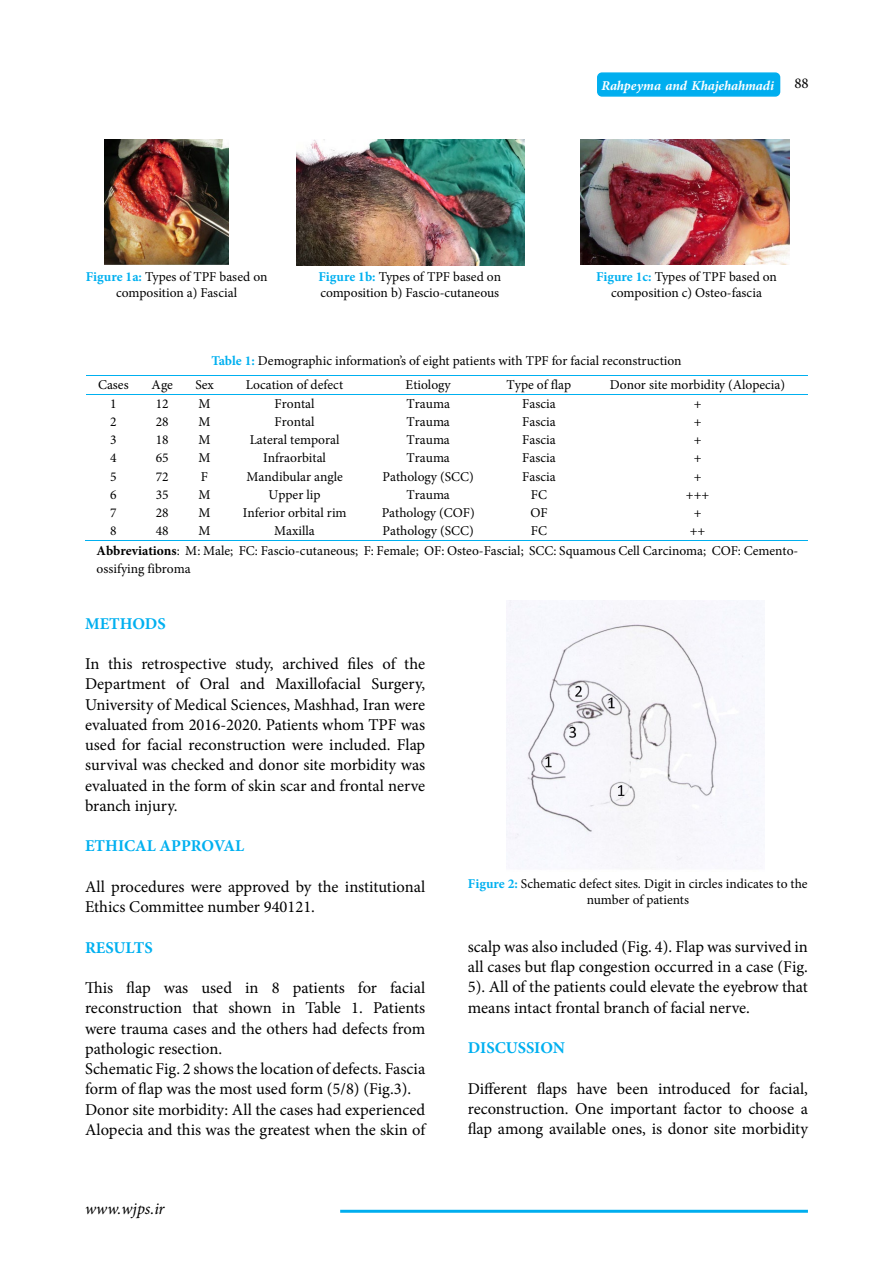
<style>
.page{position:relative;width:893px;height:1263px;background:#fff}
.page>*{position:absolute;margin:0;border:0;box-sizing:border-box;transform-origin:0 0}
.t1{font:16.5px/20.2px "Minion Pro";color:#000;text-align:justify}
.t2{font:700 16.5px "Minion Pro";color:#00b0f0}
.t3{font:italic 16.5px "Minion Pro";letter-spacing:.005em;color:#000}
.t4{font:15px "Minion Pro";color:#000}
.t5{font:13.5px/16.2px "Minion Pro";color:#000;text-align:center}
.t6{font:italic 700 13.5px "Minion Pro";letter-spacing:-.005em;color:#fff}
.s1{font-weight:700;color:#00b0f0}
.s2{font-weight:700}
</style>
<div class="page">
<div style="left:598px;top:73px;width:181px;height:23px;background:#00aeef;border-radius:4px"></div>
<div style="left:597px;top:72px;width:183px;height:25px;border:2px solid #00aeef;border-radius:4px"></div>
<hr style="left:340px;top:1210px;width:468px;height:3px;background:#00aeef">
<img style="left:104px;top:139px;width:125px;height:125px">
<img style="left:297px;top:139px;width:228px;height:126px">
<img style="left:580px;top:139px;width:209px;height:125px">
<hr style="left:86px;top:375px;width:55px;height:1px;background:#00b0f0">
<hr style="left:141px;top:375px;width:43px;height:1px;background:#00b0f0">
<hr style="left:185px;top:375px;width:40px;height:1px;background:#00b0f0">
<hr style="left:225px;top:375px;width:140px;height:1px;background:#00b0f0">
<hr style="left:365px;top:375px;width:127px;height:1px;background:#00b0f0">
<hr style="left:493px;top:375px;width:93px;height:1px;background:#00b0f0">
<hr style="left:587px;top:375px;width:221px;height:1px;background:#00b0f0">
<hr style="left:86px;top:394px;width:55px;height:1px;background:#00b0f0">
<hr style="left:141px;top:394px;width:43px;height:1px;background:#00b0f0">
<hr style="left:185px;top:394px;width:40px;height:1px;background:#00b0f0">
<hr style="left:225px;top:394px;width:140px;height:1px;background:#00b0f0">
<hr style="left:365px;top:394px;width:127px;height:1px;background:#00b0f0">
<hr style="left:493px;top:394px;width:93px;height:1px;background:#00b0f0">
<hr style="left:587px;top:394px;width:221px;height:1px;background:#00b0f0">
<hr style="left:85px;top:540px;width:56px;height:1px;background:#00b0f0">
<hr style="left:140px;top:540px;width:44px;height:1px;background:#00b0f0">
<hr style="left:184px;top:540px;width:41px;height:1px;background:#00b0f0">
<hr style="left:224px;top:540px;width:141px;height:1px;background:#00b0f0">
<hr style="left:364px;top:540px;width:128px;height:1px;background:#00b0f0">
<hr style="left:492px;top:540px;width:94px;height:1px;background:#00b0f0">
<hr style="left:586px;top:540px;width:222px;height:1px;background:#00b0f0">
<img style="left:507px;top:600px;width:257px;height:268px">
<p class="t6" style="left:601px;top:76px;width:174px">Rahpeyma and Khajehahmadi</p>
<p class="t4" style="left:794px;top:74px;width:16px">88</p>
<p class="t5" style="left:86px;top:268px;width:183px"><span class="s1">Figure 1a:</span> Types of TPF based on composition a) Fascial</p>
<p class="t5" style="left:319px;top:268px;width:184px;text-align:left"><span class="s1">Figure 1b:</span> Types of TPF based on composition b) Fascio-cutaneous</p>
<p class="t5" style="left:596px;top:268px;width:182px"><span class="s1">Figure 1c:</span> Types of TPF based on composition c) Osteo-fascia</p>
<p class="t5" style="left:211px;top:353px;width:472px"><span class="s1">Table 1:</span> Demographic information’s of eight patients with TPF for facial reconstruction</p>
<p class="t5" style="left:98px;top:376px;width:32px">Cases</p>
<p class="t5" style="left:152px;top:376px;width:23px">Age</p>
<p class="t5" style="left:195px;top:376px;width:20px">Sex</p>
<p class="t5" style="left:246px;top:376px;width:99px">Location of defect</p>
<p class="t5" style="left:406px;top:376px;width:47px">Etiology</p>
<p class="t5" style="left:507px;top:376px;width:66px">Type of flap</p>
<p class="t5" style="left:610px;top:376px;width:177px">Donor site morbidity (Alopecia)</p>
<p class="t5" style="left:110px;top:395px;width:8px">1</p>
<p class="t5" style="left:156px;top:395px;width:14px">12</p>
<p class="t5" style="left:199px;top:395px;width:14px">M</p>
<p class="t5" style="left:275px;top:395px;width:41px">Frontal</p>
<p class="t5" style="left:407px;top:395px;width:45px">Trauma</p>
<p class="t5" style="left:522px;top:395px;width:35px">Fascia</p>
<p class="t5" style="left:694px;top:395px;width:9px">+</p>
<p class="t5" style="left:110px;top:414px;width:8px">2</p>
<p class="t5" style="left:156px;top:414px;width:14px">28</p>
<p class="t5" style="left:199px;top:414px;width:14px">M</p>
<p class="t5" style="left:275px;top:414px;width:41px">Frontal</p>
<p class="t5" style="left:407px;top:414px;width:45px">Trauma</p>
<p class="t5" style="left:522px;top:414px;width:35px">Fascia</p>
<p class="t5" style="left:694px;top:414px;width:9px">+</p>
<p class="t5" style="left:110px;top:432px;width:8px">3</p>
<p class="t5" style="left:156px;top:432px;width:14px">18</p>
<p class="t5" style="left:199px;top:432px;width:14px">M</p>
<p class="t5" style="left:250px;top:432px;width:91px">Lateral temporal</p>
<p class="t5" style="left:407px;top:432px;width:45px">Trauma</p>
<p class="t5" style="left:522px;top:432px;width:35px">Fascia</p>
<p class="t5" style="left:694px;top:432px;width:9px">+</p>
<p class="t5" style="left:110px;top:450px;width:8px">4</p>
<p class="t5" style="left:156px;top:450px;width:14px">65</p>
<p class="t5" style="left:199px;top:450px;width:14px">M</p>
<p class="t5" style="left:263px;top:450px;width:64px">Infraorbital</p>
<p class="t5" style="left:407px;top:450px;width:45px">Trauma</p>
<p class="t5" style="left:522px;top:450px;width:35px">Fascia</p>
<p class="t5" style="left:694px;top:450px;width:9px">+</p>
<p class="t5" style="left:110px;top:468px;width:8px">5</p>
<p class="t5" style="left:156px;top:468px;width:14px">72</p>
<p class="t5" style="left:201px;top:468px;width:9px">F</p>
<p class="t5" style="left:246px;top:468px;width:98px">Mandibular angle</p>
<p class="t5" style="left:383px;top:468px;width:93px">Pathology (SCC)</p>
<p class="t5" style="left:522px;top:468px;width:35px">Fascia</p>
<p class="t5" style="left:694px;top:468px;width:9px">+</p>
<p class="t5" style="left:110px;top:486px;width:8px">6</p>
<p class="t5" style="left:156px;top:486px;width:14px">35</p>
<p class="t5" style="left:199px;top:486px;width:14px">M</p>
<p class="t5" style="left:269px;top:486px;width:53px">Upper lip</p>
<p class="t5" style="left:407px;top:486px;width:45px">Trauma</p>
<p class="t5" style="left:531px;top:486px;width:18px">FC</p>
<p class="t5" style="left:686px;top:486px;width:25px">+++</p>
<p class="t5" style="left:110px;top:505px;width:8px">7</p>
<p class="t5" style="left:156px;top:505px;width:14px">28</p>
<p class="t5" style="left:199px;top:505px;width:14px">M</p>
<p class="t5" style="left:243px;top:505px;width:105px">Inferior orbital rim</p>
<p class="t5" style="left:382px;top:505px;width:95px">Pathology (COF)</p>
<p class="t5" style="left:530px;top:505px;width:19px">OF</p>
<p class="t5" style="left:694px;top:505px;width:9px">+</p>
<p class="t5" style="left:110px;top:523px;width:8px">8</p>
<p class="t5" style="left:156px;top:523px;width:14px">48</p>
<p class="t5" style="left:199px;top:523px;width:14px">M</p>
<p class="t5" style="left:274px;top:523px;width:42px">Maxilla</p>
<p class="t5" style="left:383px;top:523px;width:93px">Pathology (SCC)</p>
<p class="t5" style="left:531px;top:523px;width:18px">FC</p>
<p class="t5" style="left:97px;top:521px;width:703px;line-height:19.5px;text-align:left;text-indent:593px">++<br><span class="s2">Abbreviations</span>: M: Male; FC: Fascio-cutaneous; F: Female; OF: Osteo-Fascial; SCC: Squamous Cell Carcinoma; COF: Cemento-</p>
<p class="t5" style="left:97px;top:560px;width:96px">ossifying fibroma</p>
<p class="t2" style="left:85px;top:612px;width:82px">METHODS</p>
<p class="t1" style="left:85px;top:654px;width:342px">In this retrospective study, archived files of the Department of Oral and Maxillofacial Surgery, University of Medical Sciences, Mashhad, Iran were evaluated from 2016-2020. Patients whom TPF was used for facial reconstruction were included. Flap survival was checked and donor site morbidity was evaluated in the form of skin scar and frontal nerve branch injury.</p>
<p class="t2" style="left:85px;top:834px;width:161px">ETHICAL APPROVAL</p>
<p class="t1" style="left:85px;top:876px;width:342px">All procedures were approved by the institutional<br>Ethics Committee number 940121.</p>
<p class="t2" style="left:85px;top:936px;width:69px">RESULTS</p>
<p class="t1" style="left:85px;top:978px;width:342px;text-align:left">This flap was used in 8 patients for facial reconstruction that shown in Table 1. Patients were trauma cases and the others had defects from pathologic resection.<br>Schematic Fig. 2 shows the location of defects. Fascia form of flap was the most used form (5/8) (Fig.3).<br>Donor site morbidity: All the cases had experienced Alopecia and this was the greatest when the skin of</p>
<p class="t3" style="left:85px;top:1198px;width:81px">www.wjps.ir</p>
<p class="t5" style="left:468px;top:875px;width:341px"><span class="s1">Figure 2:</span> Schematic defect sites. Digit in circles indicates to the number of patients</p>
<p class="t1" style="left:468px;top:936px;width:342px">scalp was also included (Fig. 4). Flap was survived in all cases but flap congestion occurred in a case (Fig.<br>5). All of the patients could elevate the eyebrow that means intact frontal branch of facial nerve.</p>
<p class="t2" style="left:468px;top:1036px;width:99px">DISCUSSION</p>
<p class="t1" style="left:468px;top:1078px;width:342px">Different flaps have been introduced for facial, reconstruction. One important factor to choose a flap among available ones, is donor site morbidity</p>
</div>
